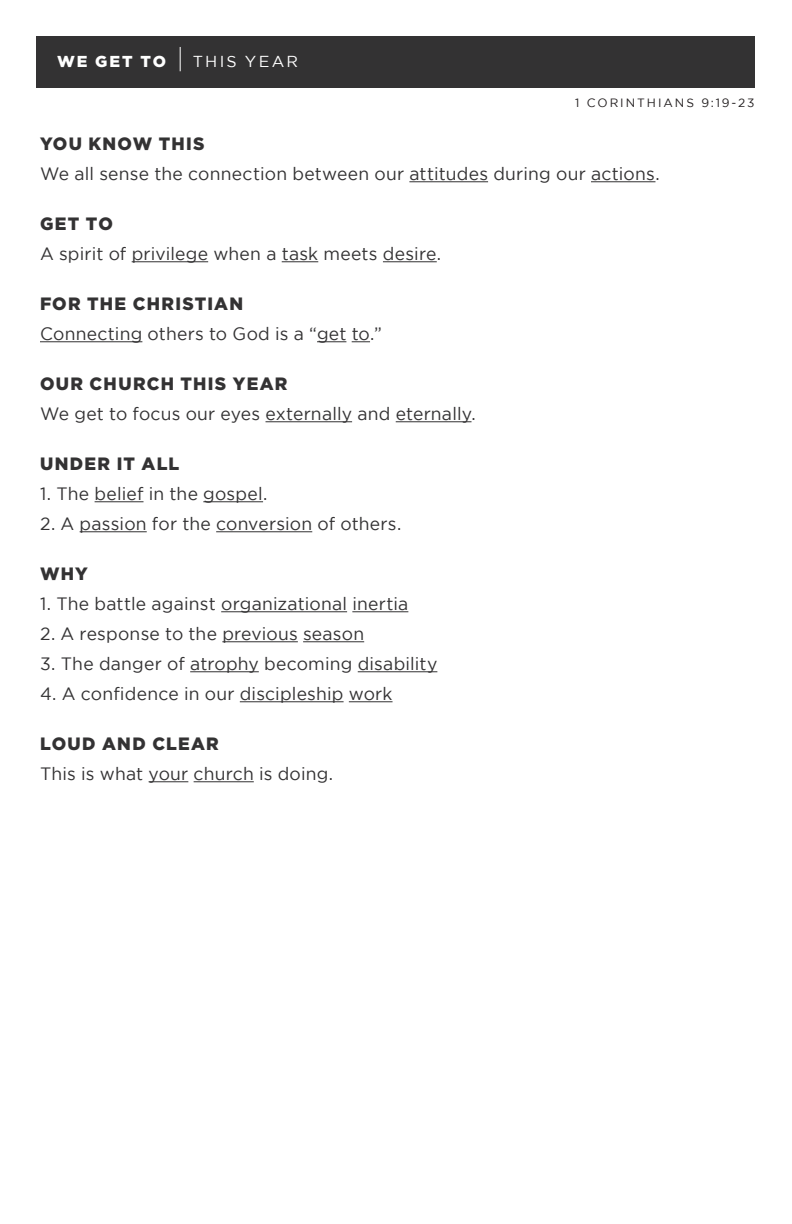
<style>
.page{position:relative;width:792px;height:1224px;background:#fff}
.page>*{position:absolute;margin:0;border:0;box-sizing:border-box;transform-origin:0 0}
.t1{font:17.8px "Gotham";letter-spacing:.01em;color:#333233}
.t2{font:900 17.8px "Gotham";letter-spacing:.07em;color:#333233}
.t3{font:15.8px "Gotham";letter-spacing:.135em;color:#fff}
.t4{font:900 15.8px "Gotham";letter-spacing:.12em;color:#fff}
.t5{font:12px "Gotham";letter-spacing:.165em;color:#231f20}
</style>
<div class="page">
<div style="left:36px;top:36px;width:719px;height:52px;background:#333233"></div>
<svg style="left:180px;top:47px;width:1px;height:24px"></svg>
<hr style="left:409px;top:181px;width:79px;height:1px;background:#333233">
<hr style="left:591px;top:181px;width:64px;height:1px;background:#333233">
<hr style="left:132px;top:261px;width:76px;height:1px;background:#333233">
<hr style="left:282px;top:261px;width:36px;height:1px;background:#333233">
<hr style="left:383px;top:261px;width:54px;height:1px;background:#333233">
<hr style="left:40px;top:341px;width:102px;height:1px;background:#333233">
<svg style="left:317px;top:341px;width:29px;height:1px"></svg>
<svg style="left:352px;top:341px;width:18px;height:1px"></svg>
<hr style="left:266px;top:421px;width:86px;height:1px;background:#333233">
<hr style="left:396px;top:421px;width:76px;height:1px;background:#333233">
<hr style="left:95px;top:501px;width:49px;height:1px;background:#333233">
<hr style="left:203px;top:501px;width:60px;height:1px;background:#333233">
<hr style="left:80px;top:531px;width:67px;height:1px;background:#333233">
<hr style="left:216px;top:531px;width:96px;height:1px;background:#333233">
<hr style="left:221px;top:611px;width:126px;height:1px;background:#333233">
<hr style="left:352px;top:611px;width:56px;height:1px;background:#333233">
<hr style="left:222px;top:641px;width:76px;height:1px;background:#333233">
<hr style="left:303px;top:641px;width:61px;height:1px;background:#333233">
<hr style="left:190px;top:671px;width:69px;height:1px;background:#333233">
<hr style="left:358px;top:671px;width:79px;height:1px;background:#333233">
<hr style="left:240px;top:701px;width:104px;height:1px;background:#333233">
<hr style="left:349px;top:701px;width:44px;height:1px;background:#333233">
<hr style="left:149px;top:781px;width:39px;height:1px;background:#333233">
<hr style="left:194px;top:781px;width:60px;height:1px;background:#333233">
<p class="t4" style="left:57px;top:53px;width:110px">WE GET TO</p>
<p class="t3" style="left:193px;top:53px;width:107px">THIS YEAR</p>
<p class="t5" style="left:575px;top:96px;width:181px">1 CORINTHIANS 9:19-23</p>
<p class="t2" style="left:40px;top:133px;width:166px">YOU KNOW THIS</p>
<p class="t1" style="left:40px;top:163px;width:621px">We all sense the connection between our attitudes during our actions.</p>
<p class="t2" style="left:40px;top:213px;width:74px">GET TO</p>
<p class="t1" style="left:40px;top:243px;width:403px">A spirit of privilege when a task meets desire.</p>
<p class="t2" style="left:40px;top:293px;width:205px">FOR THE CHRISTIAN</p>
<p class="t1" style="left:40px;top:323px;width:343px">Connecting others to God is a “get to.”</p>
<p class="t2" style="left:40px;top:373px;width:249px">OUR CHURCH THIS YEAR</p>
<p class="t1" style="left:40px;top:403px;width:437px">We get to focus our eyes externally and eternally.</p>
<p class="t2" style="left:40px;top:453px;width:141px">UNDER IT ALL</p>
<p class="t1" style="left:40px;top:483px;width:229px">1. The belief in the gospel.</p>
<p class="t1" style="left:40px;top:513px;width:363px">2. A passion for the conversion of others.</p>
<p class="t2" style="left:40px;top:563px;width:49px">WHY</p>
<p class="t1" style="left:40px;top:593px;width:370px">1. The battle against organizational inertia</p>
<p class="t1" style="left:40px;top:623px;width:326px">2. A response to the previous season</p>
<p class="t1" style="left:40px;top:653px;width:399px">3. The danger of atrophy becoming disability</p>
<p class="t1" style="left:40px;top:683px;width:354px">4. A confidence in our discipleship work</p>
<p class="t2" style="left:40px;top:733px;width:180px">LOUD AND CLEAR</p>
<p class="t1" style="left:40px;top:763px;width:295px">This is what your church is doing.</p>
</div>
